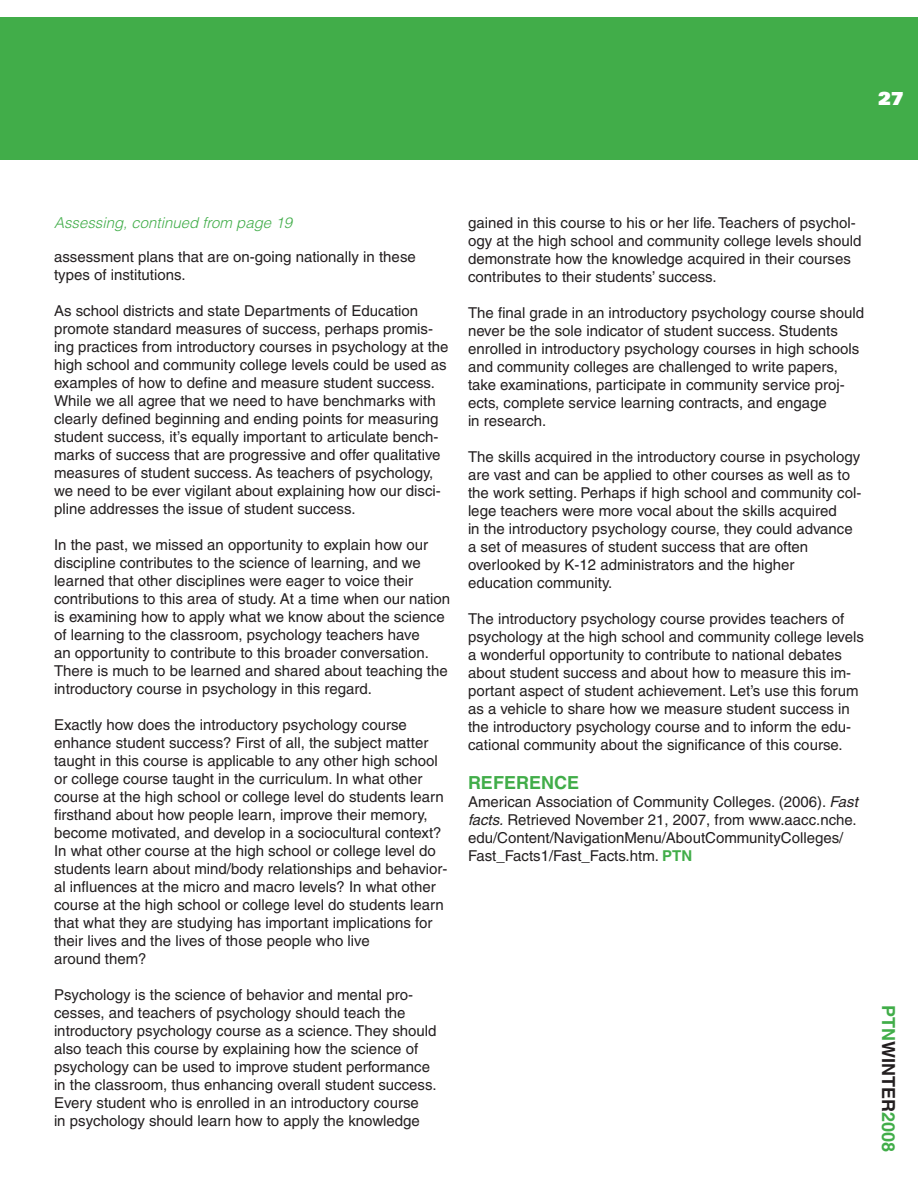
<style>
.page{position:relative;width:918px;height:1188px;background:#fff}
.page>*{position:absolute;margin:0;border:0;box-sizing:border-box;transform-origin:0 0}
.t1{font:700 18px "Helvetica";color:#41ad49}
.t2{font:900 18px "Univers";color:#fff}
.t3{font:15px/18px "Helvetica";color:#231f20}
.t4{font:italic 300 15px "Helvetica";color:#41ad49}
.s1{font-style:italic}
.s2{font-weight:700;color:#41ad49}
.s3{color:#231f20}
</style>
<div class="page">
<div style="left:0;top:17px;width:918px;height:143px;background:#41ad49"></div>
<p class="t2" style="left:878px;top:86px;width:13px">27</p>
<p class="t4" style="left:54px;top:213px;width:240px">Assessing, continued from page 19</p>
<p class="t3" style="left:54px;top:248px;width:363px">assessment plans that are on-going nationally in these types of institutions.</p>
<p class="t3" style="left:54px;top:302px;width:396px">As school districts and state Departments of Education promote standard measures of success, perhaps promis&shy;ing practices from introductory courses in psychology at the high school and community college levels could be used as examples of how to define and measure student success.<br>While we all agree that we need to have benchmarks with clearly defined beginning and ending points for measuring student success, it’s equally important to articulate bench&shy;marks of success that are progressive and offer qualitative measures of student success. As teachers of psychology, we need to be ever vigilant about explaining how our disci&shy;pline addresses the issue of student success.</p>
<p class="t3" style="left:54px;top:536px;width:398px">In the past, we missed an opportunity to explain how our discipline contributes to the science of learning, and we learned that other disciplines were eager to voice their contributions to this area of study. At a time when our nation is examining how to apply what we know about the science of learning to the classroom, psychology teachers have<br>an opportunity to contribute to this broader conversation.<br>There is much to be learned and shared about teaching the introductory course in psychology in this regard.</p>
<p class="t3" style="left:54px;top:716px;width:395px">Exactly how does the introductory psychology course enhance student success? First of all, the subject matter taught in this course is applicable to any other high school or college course taught in the curriculum. In what other course at the high school or college level do students learn firsthand about how people learn, improve their memory, become motivated, and develop in a sociocultural context?<br>In what other course at the high school or college level do students learn about mind/body relationships and behavior&shy;al influences at the micro and macro levels? In what other course at the high school or college level do students learn that what they are studying has important implications for their lives and the lives of those people who live<br>around them?</p>
<p class="t3" style="left:54px;top:986px;width:384px">Psychology is the science of behavior and mental pro&shy;cesses, and teachers of psychology should teach the introductory psychology course as a science. They should also teach this course by explaining how the science of psychology can be used to improve student performance in the classroom, thus enhancing overall student success.<br>Every student who is enrolled in an introductory course<br>in psychology should learn how to apply the knowledge</p>
<p class="t3" style="left:468px;top:213px;width:395px">gained in this course to his or her life. Teachers of psychol&shy;ogy at the high school and community college levels should demonstrate how the knowledge acquired in their courses contributes to their students’ success.</p>
<p class="t3" style="left:468px;top:303px;width:398px">The final grade in an introductory psychology course should never be the sole indicator of student success. Students enrolled in introductory psychology courses in high schools and community colleges are challenged to write papers, take examinations, participate in community service proj&shy;ects, complete service learning contracts, and engage<br>in research.</p>
<p class="t3" style="left:468px;top:447px;width:395px">The skills acquired in the introductory course in psychology are vast and can be applied to other courses as well as to the work setting. Perhaps if high school and community col&shy;lege teachers were more vocal about the skills acquired<br>in the introductory psychology course, they could advance a set of measures of student success that are often overlooked by K-12 administrators and the higher education community.</p>
<p class="t3" style="left:468px;top:609px;width:397px">The introductory psychology course provides teachers of psychology at the high school and community college levels a wonderful opportunity to contribute to national debates about student success and about how to measure this im&shy;portant aspect of student achievement. Let’s use this forum as a vehicle to share how we measure student success in the introductory psychology course and to inform the edu&shy;cational community about the significance of this course.</p>
<p class="t1" style="left:468px;top:772px;width:113px">REFERENCE</p>
<p class="t3" style="left:468px;top:793px;width:391px">American Association of Community Colleges. (2006). <span class="s1">Fast facts.</span> Retrieved November 21, 2007, from www.aacc.nche. edu/Content/NavigationMenu/AboutCommunityColleges/ Fast_Facts1/Fast_Facts.htm. <span class="s2">PTN</span></p>
<p class="t1" style="left:899px;top:1005px;width:149px;rotate:90deg">PTN<span class="s3">WINTER</span>2008</p>
</div>
